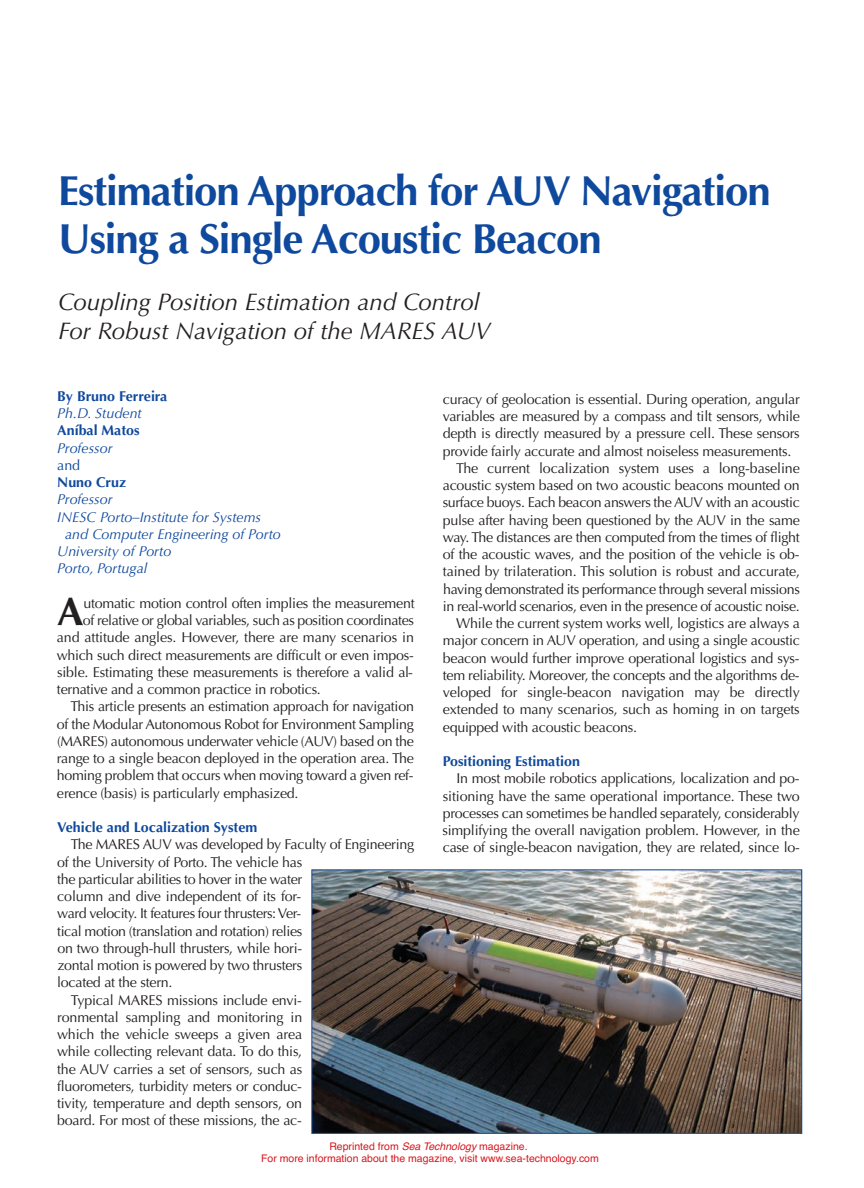
<style>
.page{position:relative;width:864px;height:1188px;background:#fff}
.page>*{position:absolute;margin:0;border:0;box-sizing:border-box;transform-origin:0 0}
.t1{font:700 42px/48px "Optima LT Std";letter-spacing:-.025em;color:#0f499d}
.t2{font:700 39.75px "Optima LT Std";color:#231f20}
.t3{font:italic 24px/28.5px "Optima LT Std";color:#231f20}
.t4{font:14.25px/17.2px "Optima LT Std";letter-spacing:-.02em;color:#231f20;text-align:justify}
.t5{font:italic 14.25px "Optima LT Std";color:#0f499d}
.t6{font:700 14.25px "Optima LT Std";color:#0f499d}
.t7{font:14.25px "Optima LT Std";color:#0f499d}
.t8{font:10.5px/12.6px "Helvetica";color:#d7171f;text-align:center}
.s1{font-style:italic}
</style>
<div class="page">
<img style="left:313px;top:871px;width:487px;height:261px">
<div style="left:311px;top:869px;width:491px;height:265px;border:1px solid #0f499d"></div>
<h1 class="t1" style="left:58px;top:171px;width:714px">Estimation Approach for AUV Navigation<br>Using a Single Acoustic Beacon</h1>
<h3 class="t3" style="left:58px;top:290px;width:434px">Coupling Position Estimation and Control<br>For Robust Navigation of the MARES AUV</h3>
<p class="t6" style="left:57px;top:390px;width:111px">By Bruno Ferreira</p>
<p class="t5" style="left:57px;top:408px;width:86px">Ph.D. Student</p>
<p class="t6" style="left:57px;top:425px;width:84px">Aníbal Matos</p>
<p class="t5" style="left:57px;top:442px;width:57px">Professor</p>
<p class="t7" style="left:57px;top:459px;width:24px">and</p>
<p class="t6" style="left:57px;top:477px;width:70px">Nuno Cruz</p>
<p class="t5" style="left:57px;top:494px;width:57px">Professor</p>
<p class="t5" style="left:57px;top:511px;width:205px">INESC Porto–Institute for Systems</p>
<p class="t5" style="left:65px;top:528px;width:217px">and Computer Engineering of Porto</p>
<p class="t5" style="left:57px;top:546px;width:116px">University of Porto</p>
<p class="t5" style="left:57px;top:563px;width:92px">Porto, Portugal</p>
<h2 class="t2" style="left:57px;top:595px;width:28px">A</h2>
<p class="t4" style="left:83px;top:596px;width:333px">utomatic motion control often im plies the measurement</p>
<p class="t4" style="left:83px;top:613px;width:332px">of relative or global variables, such as position coordinates</p>
<p class="t4" style="left:57px;top:630px;width:358px">and attitude angles. However, there are many scenarios in</p>
<p class="t4" style="left:57px;top:648px;width:359px">which such direct measurements are difficult or even impos-</p>
<p class="t4" style="left:57px;top:665px;width:357px">sible. Estimating these measurements is therefore a valid al-</p>
<p class="t4" style="left:57px;top:682px;width:265px">ternative and a common practice in robotics.</p>
<p class="t4" style="left:70px;top:699px;width:345px">This article presents an estimation approach for navigation</p>
<p class="t4" style="left:57px;top:717px;width:359px">of the Mod ular Autonomous Robot for Environ ment Sampling</p>
<p class="t4" style="left:57px;top:734px;width:358px">(MARES) autonomous underwater vehicle (AUV) based on the</p>
<p class="t4" style="left:57px;top:751px;width:359px">range to a single beacon deployed in the operation area. The</p>
<p class="t4" style="left:57px;top:768px;width:358px">homing problem that occurs when moving toward a given ref-</p>
<p class="t4" style="left:57px;top:786px;width:243px">erence (basis) is particularly emphasized.</p>
<p class="t6" style="left:57px;top:822px;width:202px">Vehicle and Localization System</p>
<p class="t4" style="left:71px;top:837px;width:345px">The MARES AUV was developed by Faculty of Engineering</p>
<p class="t4" style="left:57px;top:855px;width:247px">of the Univer sity of Porto. The vehicle has</p>
<p class="t4" style="left:57px;top:872px;width:246px">the particular abilities to hover in the water</p>
<p class="t4" style="left:57px;top:889px;width:246px">column and dive independent of its for-</p>
<p class="t4" style="left:57px;top:906px;width:245px">ward velocity. It features four thrusters: Ver-</p>
<p class="t4" style="left:57px;top:924px;width:247px">tical motion (translation and rotation) relies</p>
<p class="t4" style="left:57px;top:941px;width:246px">on two through-hull thrusters, while hori-</p>
<p class="t4" style="left:57px;top:958px;width:246px">zontal motion is powered by two thrusters</p>
<p class="t4" style="left:57px;top:975px;width:117px">located at the stern.</p>
<p class="t4" style="left:71px;top:993px;width:233px">Typical MARES missions include envi-</p>
<p class="t4" style="left:57px;top:1010px;width:247px">ronmental sampling and monitoring in</p>
<p class="t4" style="left:57px;top:1027px;width:247px">which the vehicle sweeps a given area</p>
<p class="t4" style="left:57px;top:1044px;width:247px">while collecting relevant data. To do this,</p>
<p class="t4" style="left:57px;top:1062px;width:247px">the AUV carries a set of sensors, such as</p>
<p class="t4" style="left:57px;top:1079px;width:246px">fluorometers, turbidity meters or conduc-</p>
<p class="t4" style="left:57px;top:1096px;width:246px">tivity, temperature and depth sensors, on</p>
<p class="t4" style="left:57px;top:1113px;width:246px">board. For most of these missions, the ac-</p>
<p class="t4" style="left:443px;top:392px;width:358px">curacy of geolocation is essential. Dur ing operation, angular</p>
<p class="t4" style="left:443px;top:409px;width:359px">variables are measured by a compass and tilt sensors, while</p>
<p class="t4" style="left:443px;top:426px;width:358px">depth is directly measured by a pressure cell. These sensors</p>
<p class="t4" style="left:443px;top:444px;width:350px">provide fairly accurate and almost noiseless measurements.</p>
<p class="t4" style="left:456px;top:461px;width:345px">The current localization system uses a long-baseline</p>
<p class="t4" style="left:443px;top:478px;width:358px">acoustic system based on two acoustic beacons mounted on</p>
<p class="t4" style="left:443px;top:495px;width:359px">surface buoys. Each beacon answers the AUV with an acoustic</p>
<p class="t4" style="left:443px;top:513px;width:359px">pulse after having been questioned by the AUV in the same</p>
<p class="t4" style="left:443px;top:530px;width:359px">way. The distances are then computed from the times of flight</p>
<p class="t4" style="left:443px;top:547px;width:358px">of the acoustic waves, and the position of the vehicle is ob-</p>
<p class="t4" style="left:443px;top:564px;width:359px">tained by trilateration. This solution is robust and accurate,</p>
<p class="t4" style="left:443px;top:582px;width:358px">having demonstrated its performance through several missions</p>
<p class="t4" style="left:443px;top:599px;width:358px">in real-world scenarios, even in the presence of acoustic noise.</p>
<p class="t4" style="left:456px;top:616px;width:345px">While the current system works well, logistics are always a</p>
<p class="t4" style="left:443px;top:633px;width:358px">major concern in AUV operation, and using a single acoustic</p>
<p class="t4" style="left:443px;top:651px;width:358px">beacon would further im prove operational logistics and sys-</p>
<p class="t4" style="left:443px;top:668px;width:358px">tem reliability. Moreover, the concepts and the algorithms de-</p>
<p class="t4" style="left:443px;top:685px;width:358px">veloped for single-beacon navigation may be directly</p>
<p class="t4" style="left:443px;top:702px;width:358px">extended to many scenarios, such as homing in on targets</p>
<p class="t4" style="left:443px;top:720px;width:196px">equipped with acous tic beacons.</p>
<p class="t6" style="left:443px;top:756px;width:139px">Positioning Estimation</p>
<p class="t4" style="left:443px;top:771px;width:359px;text-indent:14px">In most mobile robotics applications, localization and po&shy;sitioning have the same operational importance. These two processes can sometimes be handled separately, considerably simplifying the overall navigation problem. However, in the case of single-beacon navigation, they are related, since lo-</p>
<p class="t8" style="left:261px;top:1140px;width:339px">Reprinted from <span class="s1">Sea Technology</span> magazine.<br>For more information about the magazine, visit www.sea-technology.com</p>
</div>
